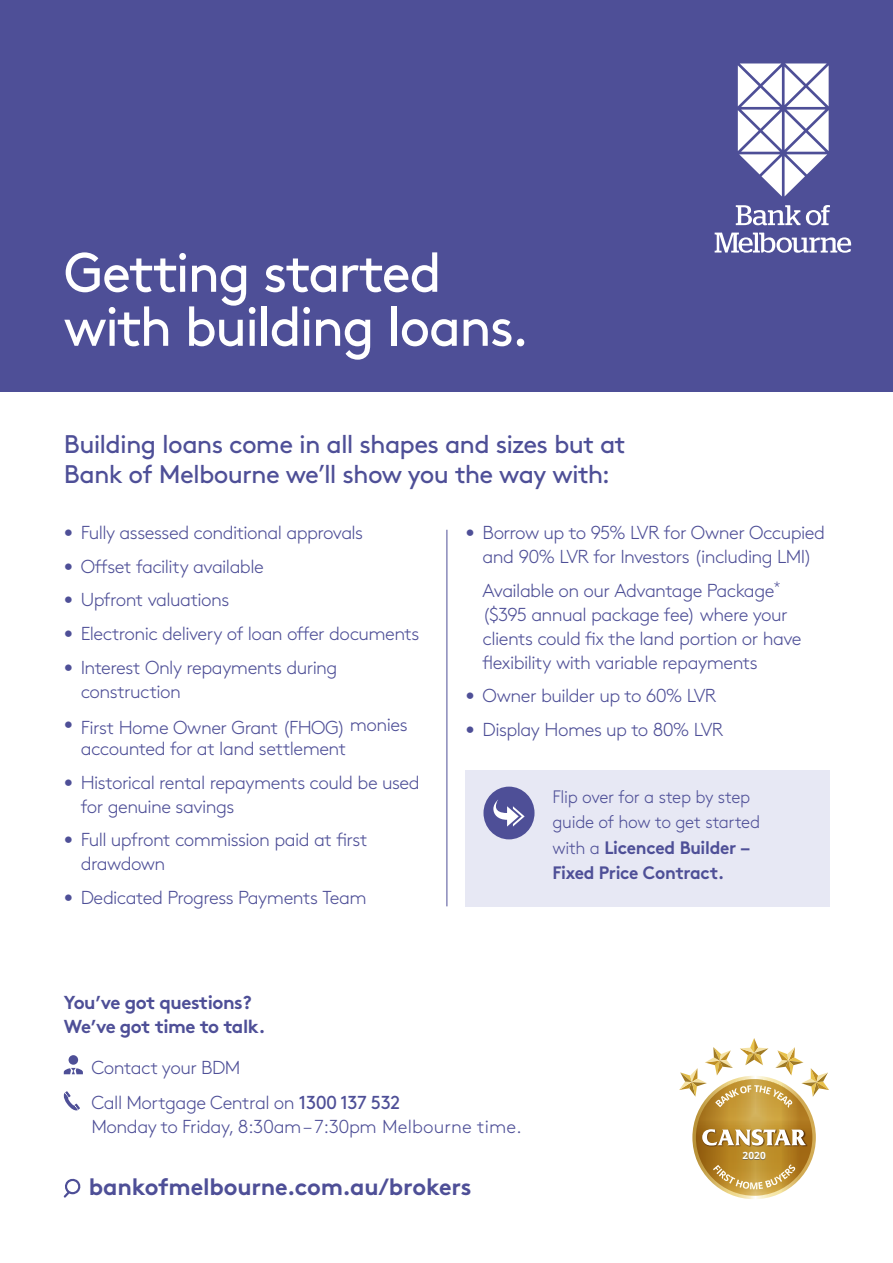
<style>
.page{position:relative;width:893px;height:1263px;background:#fff}
.page>*{position:absolute;margin:0;border:0;box-sizing:border-box;transform-origin:0 0}
.t1{font:55.5px/54px "Brown";letter-spacing:-.035em;color:#fff}
.t2{font:25.5px/30px "Brown";letter-spacing:-.03em;color:#4e4f97}
.t3{font:700 23.4px "Brown";letter-spacing:-.01em;color:#4e4f97}
.t4{font:300 18.75px/24px "Brown";letter-spacing:-.03em;color:#4e4f97}
.t5{font:700 18.75px "Brown";letter-spacing:-.025em;color:#4e4f97}
.t6{font:300 18px/25.5px "Brown";letter-spacing:-.02em;color:#4e4f97}
.t7{font:700 10.05px "Open Sans";color:#fffef8}
.s1{font-size:18px}
.s2{font-weight:700}
.s3{font-weight:400}
</style>
<div class="page">
<hr style="left:447px;top:530px;width:1px;height:376px;background:#4e4f97">
<svg style="left:64px;top:1055px;width:19px;height:19px"></svg>
<svg style="left:63px;top:1091px;width:17px;height:19px"></svg>
<svg style="left:64px;top:1178px;width:17px;height:19px"></svg>
<div style="left:0;top:0;width:893px;height:391px;background:#4e4f97"></div>
<svg style="left:736px;top:205px;width:64px;height:20px"></svg>
<svg style="left:806px;top:205px;width:24px;height:20px"></svg>
<svg style="left:715px;top:233px;width:136px;height:20px"></svg>
<svg style="left:738px;top:63px;width:91px;height:133px"></svg>
<svg style="left:692px;top:1076px;width:124px;height:123px"></svg>
<svg style="left:696px;top:1079px;width:116px;height:117px;background:#b8892d"></svg>
<svg style="left:679px;top:1038px;width:150px;height:70px"></svg>
<svg style="left:713px;top:1164px;width:82px;height:25px;background:#caa453"></svg>
<img style="left:701px;top:1128px;width:107px;height:20px">
<svg style="left:702px;top:1129px;width:104px;height:17px"></svg>
<div style="left:465px;top:770px;width:365px;height:136px;background:#e7e8f4"></div>
<div style="left:483px;top:787px;width:51px;height:52px;background:#4e4f97;border-radius:50%"></div>
<svg style="left:493px;top:800px;width:32px;height:26px"></svg>
<p class="t1" style="left:64px;top:241px;width:467px">Getting started with building loans.</p>
<p class="t2" style="left:64px;top:427px;width:563px">Building loans come in all shapes and sizes but at<br>Bank of Melbourne we’ll show you the way with:</p>
<p class="t4" style="left:64px;top:519px;width:301px"><span class="s1">•</span> Fully assessed conditional approvals</p>
<p class="t4" style="left:64px;top:553px;width:202px"><span class="s1">•</span> Offset facility available</p>
<p class="t4" style="left:64px;top:587px;width:167px"><span class="s1">•</span> Upfront valuations</p>
<p class="t4" style="left:64px;top:620px;width:357px"><span class="s1">•</span> Electronic delivery of loan offer documents</p>
<p class="t4" style="left:81px;top:654px;width:258px;text-indent:-17px"><span class="s1">•</span> Interest Only repayments during construction</p>
<p class="t4" style="left:81px;top:716px;width:328px;line-height:21px;text-indent:-17px"><sup>•</sup> First Home Owner Grant (FHOG) monies accounted for at land settlement</p>
<p class="t4" style="left:81px;top:769px;width:341px;text-indent:-17px"><span class="s1">•</span> Historical rental repayments could be used for genuine savings</p>
<p class="t4" style="left:81px;top:826px;width:288px;text-indent:-17px"><span class="s1">•</span> Full upfront commission paid at first drawdown</p>
<p class="t4" style="left:64px;top:884px;width:304px"><span class="s1">•</span> Dedicated Progress Payments Team</p>
<p class="t4" style="left:466px;top:519px;width:361px;text-align:center"><span class="s1">•</span> Borrow up to 95% LVR for Owner Occupied and 90% LVR for Investors (including LMI)</p>
<p class="t4" style="left:483px;top:577px;width:321px">Available on our Advantage Package<sup>* </sup>($395 annual package fee) where your clients could fix the land portion or have flexibility with variable repayments</p>
<p class="t4" style="left:466px;top:683px;width:252px"><span class="s1">•</span> Owner builder up to 60% LVR</p>
<p class="t4" style="left:466px;top:716px;width:259px"><span class="s1">•</span> Display Homes up to 80% LVR</p>
<p class="t6" style="left:552px;top:782px;width:209px">Flip over for a step by step guide of how to get started with a <span class="s2">Licenced Builder –<br>Fixed Price Contract.</span></p>
<p class="t5" style="left:64px;top:987px;width:189px">You’ve got questions?</p>
<p class="t5" style="left:64px;top:1011px;width:203px">We’ve got time to talk.</p>
<p class="t4" style="left:91px;top:1054px;width:151px">Contact your BDM</p>
<p class="t4" style="left:91px;top:1089px;width:432px">Call Mortgage Central on <span class="s3">1300 137 532<br></span>Monday to Friday, 8:30am – 7:30pm Melbourne time.</p>
<p class="t3" style="left:89px;top:1168px;width:384px">bankofmelbourne.com.au/brokers</p>
<p class="t7" style="left:742px;top:1149px;width:25px">2020</p>
</div>
